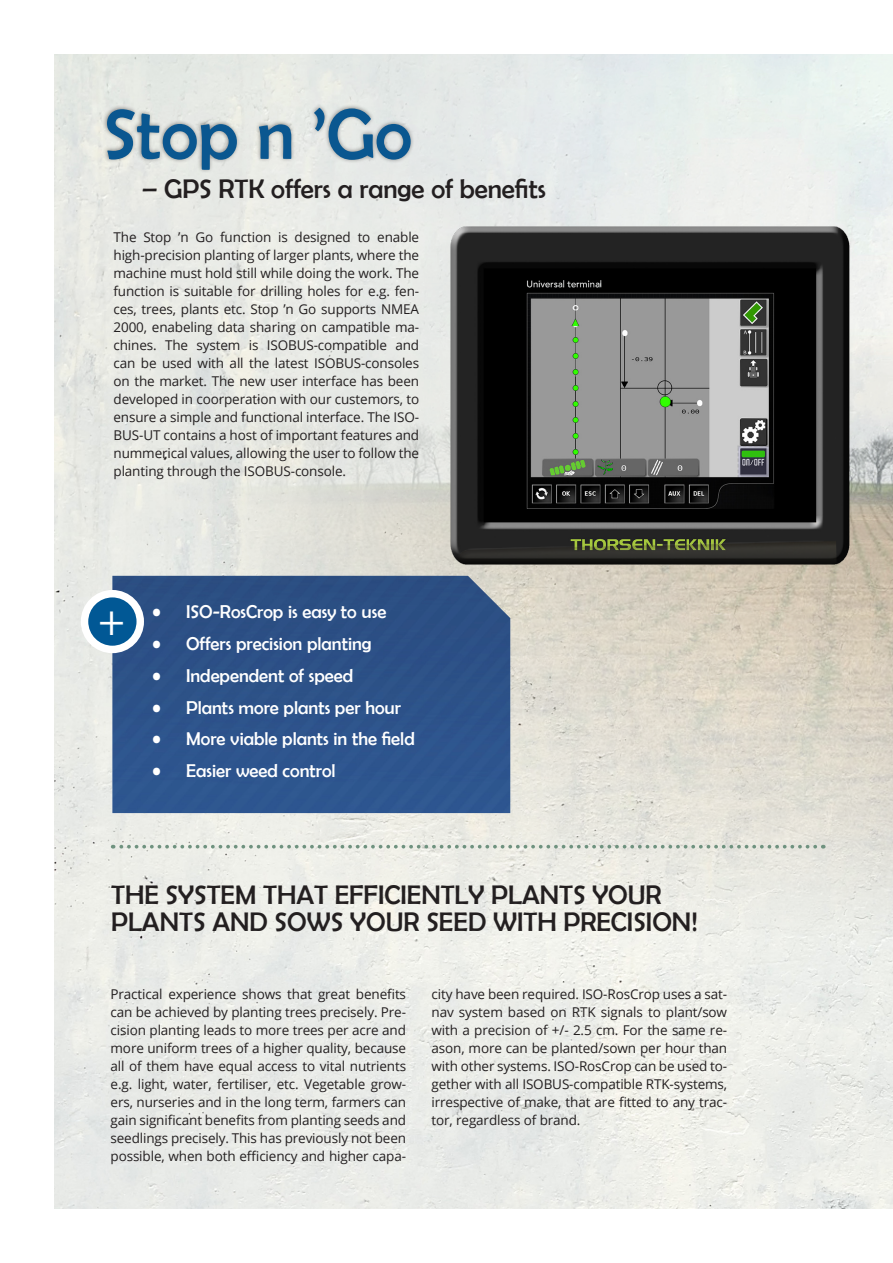
<style>
.page{position:relative;width:893px;height:1263px;background:#fff}
.page>*{position:absolute;margin:0;border:0;box-sizing:border-box;transform-origin:0 0}
.t1{font:72px "Berlin Sans FB";color:#0a5790}
.t2{font:44.1px "Myriad Pro";color:#fff}
.t3{font:27px/27px "Berlin Sans FB";color:#231f20}
.t4{font:18.6px "Berlin Sans FB";color:#fff}
.t5{font:13.5px/18px "Open Sans";letter-spacing:-.01em;color:#231f20;text-align:justify}
</style>
<div class="page">
<img style="left:54px;top:54px;width:839px;height:1155px">
<img style="left:64px;top:54px;width:829px;height:883px">
<svg style="left:113px;top:845px;width:702px;height:3px;background:#b6c5b9"></svg>
<div style="left:112px;top:576px;width:398px;height:237px;background:#2d5289"></div>
<svg style="left:85px;top:594px;width:55px;height:55px;background:#206ca2"></svg>
<div style="left:81px;top:590px;width:63px;height:63px;border:7px solid #fff;border-radius:50%"></div>
<div style="left:102px;top:104px;width:313px;height:70px;background:#231f20;opacity:.5"></div>
<img style="left:446px;top:191px;width:411px;height:411px">
<img style="left:446px;top:531px;width:396px;height:253px">
<p class="t1" style="left:103px;top:94px;width:310px">Stop n ’Go</p>
<p class="t3" style="left:142px;top:175px;width:405px">– GPS RTK offers a range of benefits</p>
<p class="t5" style="left:114px;top:228px;width:307px">The Stop ’n Go function is designed to enable high-precision planting of larger plants, where the machine must hold still while doing the work. The function is suitable for drilling holes for e.g. fen&shy;ces, trees, plants etc. Stop ’n Go supports NMEA 2000, enabeling data sharing on campatible ma&shy;chines. The system is ISOBUS-compatible and can be used with all the latest ISOBUS-consoles on the market. The new user interface has been developed in coorperation with our custemors, to ensure a simple and functional interface. The ISO-BUS-UT contains a host of important features and nummerical values, allowing the user to follow the planting through the ISOBUS-console.</p>
<p class="t2" style="left:98px;top:593px;width:28px">+</p>
<p class="t4" style="left:153px;top:602px;width:235px">• ISO-RosCrop is easy to use</p>
<p class="t4" style="left:153px;top:633px;width:221px">• Offers precision planting</p>
<p class="t4" style="left:153px;top:665px;width:202px">• Independent of speed</p>
<p class="t4" style="left:153px;top:697px;width:250px">• Plants more plants per hour</p>
<p class="t4" style="left:153px;top:729px;width:264px">• More viable plants in the field</p>
<p class="t4" style="left:153px;top:760px;width:185px">• Easier weed control</p>
<p class="t3" style="left:111px;top:881px;width:588px">THE SYSTEM THAT EFFICIENTLY PLANTS YOUR<br>PLANTS AND SOWS YOUR SEED WITH PRECISION!</p>
<p class="t5" style="left:111px;top:985px;width:297px">Practical experience shows that great benefits can be achieved by planting trees precisely. Pre&shy;cision planting leads to more trees per acre and more uniform trees of a higher quality, because all of them have equal access to vital nutrients e.g. light, water, fertiliser, etc. Vegetable grow&shy;ers, nurseries and in the long term, farmers can gain significant benefits from planting seeds and seedlings precisely. This has previously not been possible, when both efficiency and higher capa-</p>
<p class="t5" style="left:432px;top:985px;width:297px">city have been required. ISO-RosCrop uses a sat&shy;nav system based on RTK signals to plant/sow with a precision of +/- 2.5 cm. For the same re&shy;ason, more can be planted/sown per hour than with other systems. ISO-RosCrop can be used to&shy;gether with all ISOBUS-compatible RTK-systems, irrespective of make, that are fitted to any trac&shy;tor, regardless of brand.</p>
</div>
